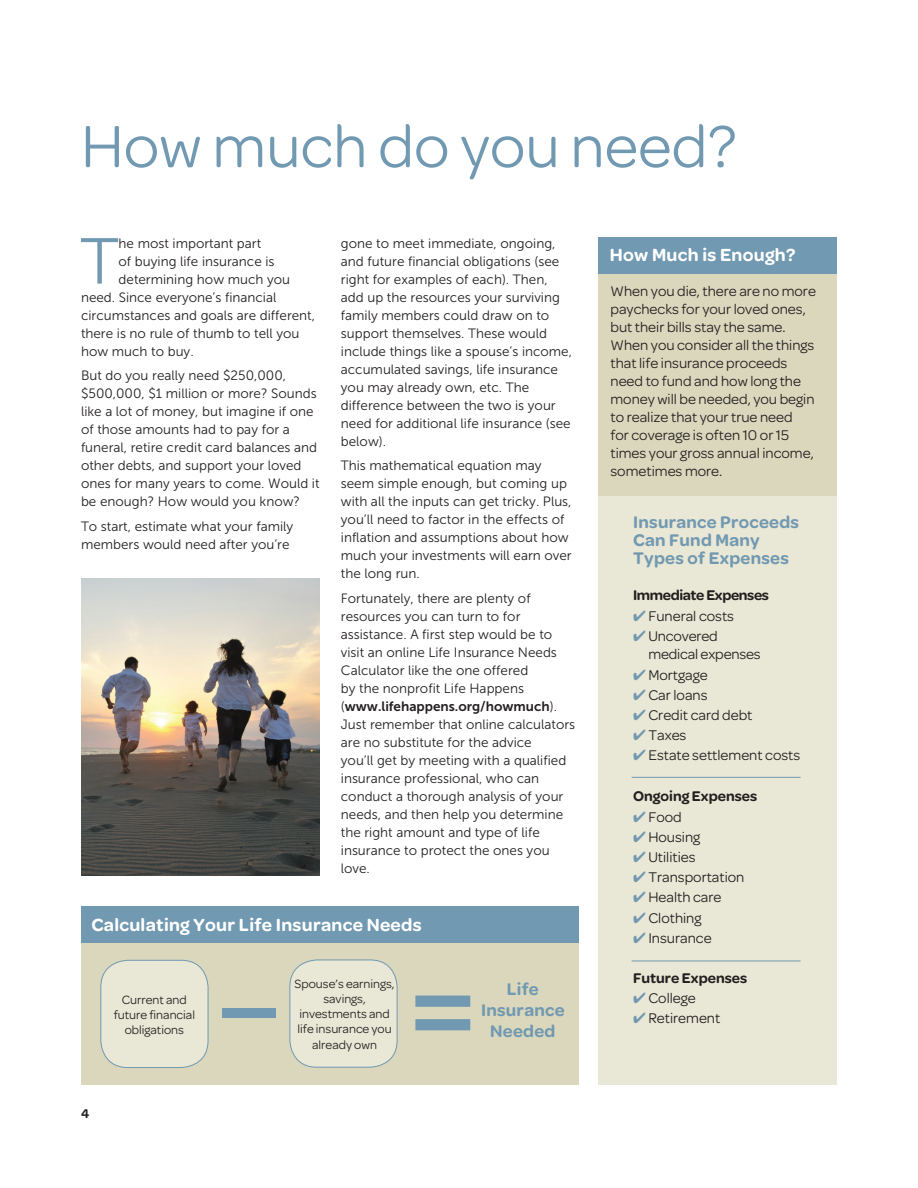
<style>
.page{position:relative;width:918px;height:1188px;background:#fff}
.page>*{position:absolute;margin:0;border:0;box-sizing:border-box;transform-origin:0 0}
.t1{font:700 108px "Frutiger";color:#7199b1}
.text{font:64.65px "Museo Sans 300";color:#7199b1}
.head{font:63px "Omnes";color:#7199b1}
.chart_head_-_white{font:600 18.75px "Omnes";letter-spacing:.015em;color:#fff}
.chart_head_-_white-2{font:600 18px/18px "Omnes";letter-spacing:.015em;color:#7199b1}
.subheads{font:600 18px/21px "Omnes";letter-spacing:.015em;color:#7199b1;text-align:center}
.sidebar_text{font:15px/18px "Omnes";color:#231f20}
.t2{font:600 15px "Omnes";color:#231f20}
.t3{font:600 15px "Omnes";letter-spacing:-.025em;color:#231f20}
.text-2{font:13.5px/18px "Museo Sans 300";color:#231f20}
.t4{font:600 13.5px "Omnes";color:#231f20}
.t5{font:12.75px/15.3px "Omnes";color:#231f20;text-align:center}
.s1{font-family:"Museo Sans 700"}
.s2{color:#7199b1}
</style>
<div class="page">
<div style="left:599px;top:274px;width:238px;height:779px;background:#dad7bd"></div>
<div style="left:598px;top:496px;width:239px;height:589px;background:#e9e7d5"></div>
<img style="left:81px;top:579px;width:238px;height:297px">
<div style="left:81px;top:906px;width:497px;height:37px;background:#7199b1"></div>
<div style="left:81px;top:943px;width:497px;height:141px;background:#dad7bd"></div>
<div style="left:101px;top:960px;width:107px;height:108px;background:#e9e7d5;border-radius:27px"></div>
<div style="left:100px;top:960px;width:108px;height:108px;border:1px solid #7199b1;border-radius:27px"></div>
<div style="left:290px;top:960px;width:107px;height:107px;background:#e9e7d5;border-radius:27px"></div>
<div style="left:290px;top:960px;width:108px;height:108px;border:1px solid #7199b1;border-radius:27px"></div>
<div style="left:599px;top:237px;width:238px;height:37px;background:#7199b1"></div>
<hr style="left:632px;top:777px;width:169px;height:1px;background:#7199b1">
<hr style="left:632px;top:961px;width:169px;height:1px;background:#7199b1">
<p class="head" style="left:81px;top:111px;width:657px">How much do you need?</p>
<p class="text" style="left:81px;top:227px;width:40px">T</p>
<p class="text-2" style="left:119px;top:234px;width:144px">he most important part</p>
<p class="text-2" style="left:119px;top:252px;width:157px">of buying life insurance is</p>
<p class="text-2" style="left:119px;top:270px;width:173px">determining how much you</p>
<p class="text-2" style="left:81px;top:288px;width:197px">need. Since everyone’s financial</p>
<p class="text-2" style="left:81px;top:306px;width:236px">circumstances and goals are different,</p>
<p class="text-2" style="left:81px;top:324px;width:220px">there is no rule of thumb to tell you</p>
<p class="text-2" style="left:81px;top:342px;width:114px">how much to buy.</p>
<p class="text-2" style="left:81px;top:367px;width:240px">But do you really need $250,000, $500,000, $1 million or more? Sounds like a lot of money, but imagine if one of those amounts had to pay for a funeral, retire credit card balances and other debts, and support your loved ones for many years to come. Would it be enough? How would you know?</p>
<p class="text-2" style="left:81px;top:517px;width:214px">To start, estimate what your family members would need after you’re</p>
<p class="text-2" style="left:341px;top:234px;width:233px">gone to meet immediate, ongoing, and future financial obligations (see right for examples of each). Then, add up the resources your surviving family members could draw on to support themselves. These would include things like a spouse’s income, accumulated savings, life insurance you may already own, etc. The difference between the two is your need for additional life insurance (see below).</p>
<p class="text-2" style="left:341px;top:457px;width:232px">This mathematical equation may seem simple enough, but coming up with all the inputs can get tricky. Plus, you’ll need to factor in the effects of inflation and assumptions about how much your investments will earn over the long run.</p>
<p class="text-2" style="left:341px;top:589px;width:236px">Fortunately, there are plenty of resources you can turn to for assistance. A first step would be to visit an online Life Insurance Needs<br>Calculator like the one offered<br>by the nonprofit Life Happens (<span class="s1">www.lifehappens.org/howmuch</span>).<br>Just remember that online calculators are no substitute for the advice<br>you’ll get by meeting with a qualified insurance professional, who can conduct a thorough analysis of your needs, and then help you determine the right amount and type of life insurance to protect the ones you love.</p>
<p class="chart_head_-_white" style="left:91px;top:914px;width:332px">Calculating Your Life Insurance Needs</p>
<p class="t5" style="left:114px;top:992px;width:83px">Current and future financial obligations</p>
<p class="t1" style="left:222px;top:941px;width:55px">–</p>
<p class="t5" style="left:295px;top:976px;width:101px">Spouse’s earnings, savings, investments and life insurance you already own</p>
<p class="t1" style="left:410px;top:939px;width:66px">=</p>
<p class="subheads" style="left:481px;top:978px;width:85px">Life<br>Insurance<br>Needed</p>
<p class="t4" style="left:81px;top:1106px;width:10px">4</p>
<p class="chart_head_-_white" style="left:610px;top:244px;width:187px">How Much is Enough?</p>
<p class="sidebar_text" style="left:611px;top:282px;width:207px">When you die, there are no more paychecks for your loved ones, but their bills stay the same.<br>When you consider all the things that life insurance proceeds need to fund and how long the money will be needed, you begin to realize that your true need<br>for coverage is often 10 or 15 times your gross annual income, sometimes more.</p>
<p class="chart_head_-_white-2" style="left:633px;top:513px;width:168px">Insurance Proceeds<br>Can Fund Many<br>Types of Expenses</p>
<p class="t3" style="left:633px;top:587px;width:137px">Immediate Expenses</p>
<p class="sidebar_text" style="left:633px;top:607px;width:102px"><span class="s2">✔</span> Funeral costs</p>
<p class="sidebar_text" style="left:648px;top:627px;width:114px;text-indent:-15px"><span class="s2">✔</span> Uncovered medical expenses</p>
<p class="sidebar_text" style="left:633px;top:666px;width:76px"><span class="s2">✔</span> Mortgage</p>
<p class="sidebar_text" style="left:633px;top:686px;width:76px"><span class="s2">✔</span> Car loans</p>
<p class="sidebar_text" style="left:633px;top:706px;width:121px"><span class="s2">✔</span> Credit card debt</p>
<p class="sidebar_text" style="left:633px;top:726px;width:55px"><span class="s2">✔</span> Taxes</p>
<p class="sidebar_text" style="left:633px;top:746px;width:169px"><span class="s2">✔</span> Estate settlement costs</p>
<p class="t2" style="left:633px;top:787px;width:126px">Ongoing Expenses</p>
<p class="sidebar_text" style="left:633px;top:808px;width:50px"><span class="s2">✔</span> Food</p>
<p class="sidebar_text" style="left:633px;top:828px;width:69px"><span class="s2">✔</span> Housing</p>
<p class="sidebar_text" style="left:633px;top:848px;width:64px"><span class="s2">✔</span> Utilities</p>
<p class="sidebar_text" style="left:633px;top:868px;width:113px"><span class="s2">✔</span> Transportation</p>
<p class="sidebar_text" style="left:633px;top:888px;width:90px"><span class="s2">✔</span> Health care</p>
<p class="sidebar_text" style="left:633px;top:909px;width:70px"><span class="s2">✔</span> Clothing</p>
<p class="sidebar_text" style="left:633px;top:929px;width:80px"><span class="s2">✔</span> Insurance</p>
<p class="t2" style="left:633px;top:970px;width:116px">Future Expenses</p>
<p class="sidebar_text" style="left:633px;top:989px;width:64px"><span class="s2">✔</span> College</p>
<p class="sidebar_text" style="left:633px;top:1009px;width:89px"><span class="s2">✔</span> Retirement</p>
</div>
